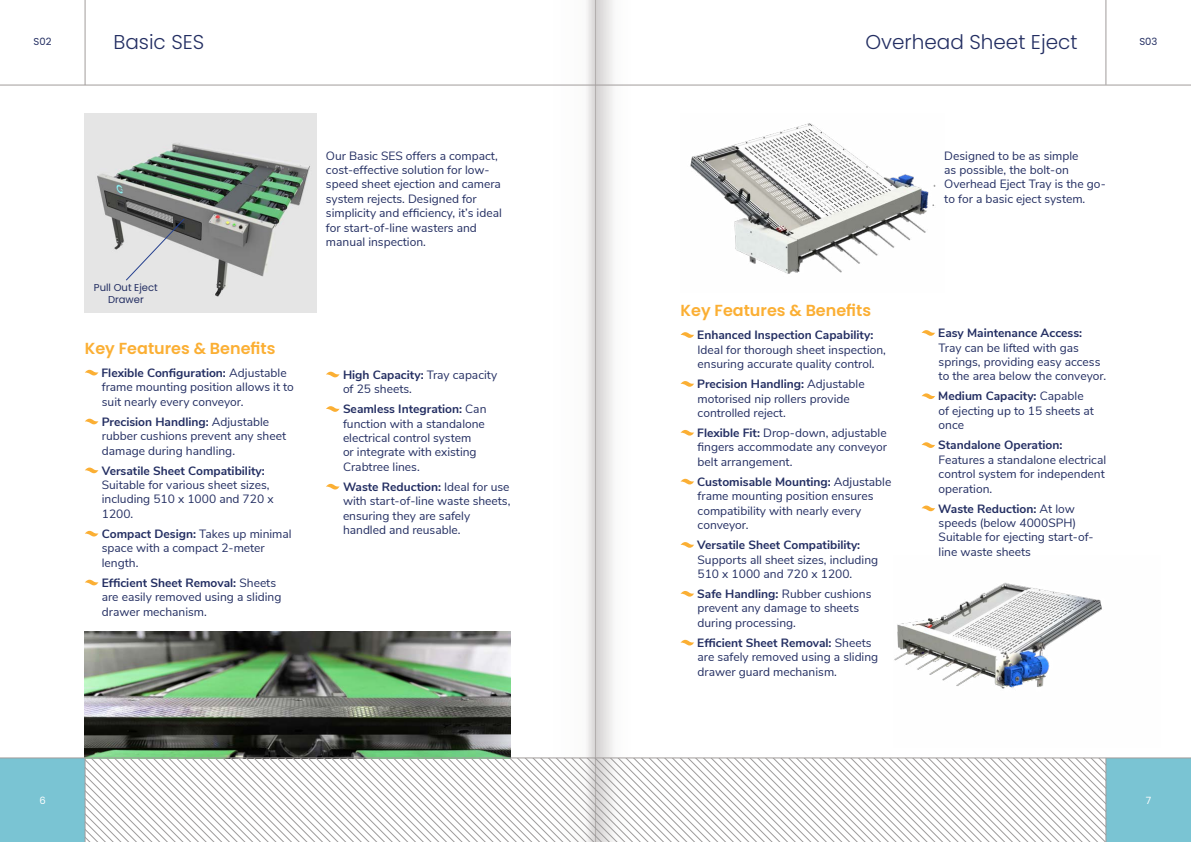
<style>
.page{position:relative;width:1191px;height:842px;background:#fff}
.page>*{position:absolute;margin:0;border:0;box-sizing:border-box;transform-origin:0 0}
.t1{font:300 20px "Poppins";color:#232e62}
.t2{font:600 16px "Poppins";color:#fbaf34}
.t3{font:12px/14.4px "Nunito Sans";color:#232e62}
.t4{font:700 12px "Nunito Sans";color:#232e62}
.t5{font:10px/12px "Poppins";color:#232e62;text-align:center}
.t6{font:10px "Poppins";color:#fff}
.s1{font-weight:700}
</style>
<div class="page">
<img style="left:85px;top:113px;width:232px;height:200px">
<svg style="left:85px;top:370px;width:13px;height:5px"></svg>
<svg style="left:85px;top:419px;width:13px;height:5px"></svg>
<svg style="left:85px;top:468px;width:13px;height:5px"></svg>
<svg style="left:85px;top:531px;width:13px;height:5px"></svg>
<svg style="left:85px;top:580px;width:13px;height:5px"></svg>
<img style="left:85px;top:631px;width:357px;height:127px">
<svg style="left:326px;top:372px;width:13px;height:5px"></svg>
<svg style="left:326px;top:406px;width:13px;height:6px"></svg>
<svg style="left:326px;top:484px;width:13px;height:5px"></svg>
<svg style="left:125px;top:217px;width:61px;height:65px;background:#bfc0c2"></svg>
<img style="left:748px;top:123px;width:188px;height:151px">
<img style="left:894px;top:582px;width:208px;height:107px">
<svg style="left:921px;top:330px;width:14px;height:6px"></svg>
<svg style="left:921px;top:393px;width:14px;height:6px"></svg>
<svg style="left:921px;top:442px;width:14px;height:6px"></svg>
<svg style="left:921px;top:505px;width:14px;height:6px"></svg>
<svg style="left:595px;top:0;width:153px;height:758px"></svg>
<svg style="left:442px;top:0;width:153px;height:758px"></svg>
<hr style="left:595px;top:85px;width:596px;height:1px;background:#a19c9b">
<hr style="left:0;top:85px;width:595px;height:1px;background:#a19c9b">
<svg style="left:595px;top:759px;width:510px;height:83px"></svg>
<svg style="left:86px;top:759px;width:509px;height:83px"></svg>
<div style="left:1105px;top:758px;width:86px;height:84px;background:#7ac4d3"></div>
<div style="left:0;top:758px;width:85px;height:84px;background:#7ac4d3"></div>
<hr style="left:1105px;top:0;width:1px;height:85px;background:#a19c9b">
<hr style="left:85px;top:0;width:1px;height:85px;background:#a19c9b">
<hr style="left:1105px;top:758px;width:1px;height:84px;background:#a19c9b">
<hr style="left:0;top:758px;width:1191px;height:1px;background:#a19c9b">
<hr style="left:85px;top:758px;width:1px;height:84px;background:#a19c9b">
<p class="t5" style="left:34px;top:35px;width:19px">S02</p>
<h1 class="t1" style="left:113px;top:31px;width:92px">Basic SES</h1>
<p class="t5" style="left:1139px;top:35px;width:20px">S03</p>
<h1 class="t1" style="left:865px;top:31px;width:214px">Overhead Sheet Eject</h1>
<p class="t5" style="left:94px;top:282px;width:65px">Pull Out Eject<br>Drawer</p>
<h2 class="t2" style="left:85px;top:339px;width:192px">Key Features &amp; Benefits</h2>
<p class="t3" style="left:101px;top:365px;width:194px"><span class="s1">Flexible Configuration:</span> Adjustable frame mounting position allows it to suit nearly every conveyor.</p>
<p class="t3" style="left:102px;top:414px;width:186px"><span class="s1">Precision Handling:</span> Adjustable rubber cushions prevent any sheet damage during handling.</p>
<p class="t4" style="left:102px;top:462px;width:164px">Versatile Sheet Compatibility:</p>
<p class="t3" style="left:102px;top:477px;width:173px">Suitable for various sheet sizes, including 510 x 1000 and 720 x<br>1200.</p>
<p class="t3" style="left:102px;top:526px;width:191px"><span class="s1">Compact Design:</span> Takes up minimal space with a compact 2-meter length.</p>
<p class="t3" style="left:102px;top:575px;width:181px"><span class="s1">Efficient Sheet Removal:</span> Sheets are easily removed using a sliding drawer mechanism.</p>
<p class="t3" style="left:326px;top:148px;width:177px">Our Basic SES offers a compact, cost-effective solution for low&shy;speed sheet ejection and camera system rejects. Designed for simplicity and efficiency, it’s ideal for start-of-line wasters and manual inspection.</p>
<p class="t3" style="left:343px;top:367px;width:156px"><span class="s1">High Capacity:</span> Tray capacity of 25 sheets.</p>
<p class="t3" style="left:343px;top:401px;width:145px"><span class="s1">Seamless Integration:</span> Can function with a standalone electrical control system<br>or integrate with existing<br>Crabtree lines.</p>
<p class="t3" style="left:343px;top:479px;width:169px"><span class="s1">Waste Reduction:</span> Ideal for use with start-of-line waste sheets, ensuring they are safely handled and reusable.</p>
<h2 class="t2" style="left:680px;top:301px;width:192px">Key Features &amp; Benefits</h2>
<p class="t4" style="left:697px;top:326px;width:177px">Enhanced Inspection Capability:</p>
<p class="t3" style="left:697px;top:342px;width:190px">Ideal for thorough sheet inspection, ensuring accurate quality control.</p>
<p class="t3" style="left:697px;top:376px;width:169px"><span class="s1">Precision Handling:</span> Adjustable motorised nip rollers provide controlled reject.</p>
<p class="t3" style="left:697px;top:425px;width:191px;text-align:justify"><span class="s1">Flexible Fit:</span> Drop-down, adjustable fingers accommodate any conveyor belt arrangement.</p>
<p class="t3" style="left:697px;top:474px;width:196px"><span class="s1">Customisable Mounting:</span> Adjustable frame mounting position ensures compatibility with nearly every conveyor.</p>
<p class="t4" style="left:697px;top:536px;width:164px">Versatile Sheet Compatibility:</p>
<p class="t3" style="left:697px;top:551px;width:182px">Supports all sheet sizes, including<br>510 x 1000 and 720 x 1200.</p>
<p class="t3" style="left:697px;top:586px;width:176px"><span class="s1">Safe Handling:</span> Rubber cushions prevent any damage to sheets during processing.</p>
<p class="t3" style="left:697px;top:635px;width:182px"><span class="s1">Efficient Sheet Removal:</span> Sheets are safely removed using a sliding drawer guard mechanism.</p>
<p class="t3" style="left:944px;top:148px;width:163px">Designed to be as simple<br>as possible, the bolt-on<br>Overhead Eject Tray is the go&shy;to for a basic eject system.</p>
<p class="t4" style="left:938px;top:324px;width:145px">Easy Maintenance Access:</p>
<p class="t3" style="left:938px;top:339px;width:169px">Tray can be lifted with gas springs, providing easy access to the area below the conveyor.</p>
<p class="t3" style="left:938px;top:388px;width:157px"><span class="s1">Medium Capacity:</span> Capable of ejecting up to 15 sheets at once</p>
<p class="t4" style="left:938px;top:436px;width:126px">Standalone Operation:</p>
<p class="t3" style="left:938px;top:452px;width:169px;text-align:justify">Features a standalone electrical control system for independent operation.</p>
<p class="t3" style="left:938px;top:500px;width:157px"><span class="s1">Waste Reduction:</span> At low speeds (below 4000SPH)<br>Suitable for ejecting start-of&shy;line waste sheets</p>
<p class="t6" style="left:39px;top:794px;width:8px">6</p>
<p class="t6" style="left:1145px;top:794px;width:7px">7</p>
</div>
